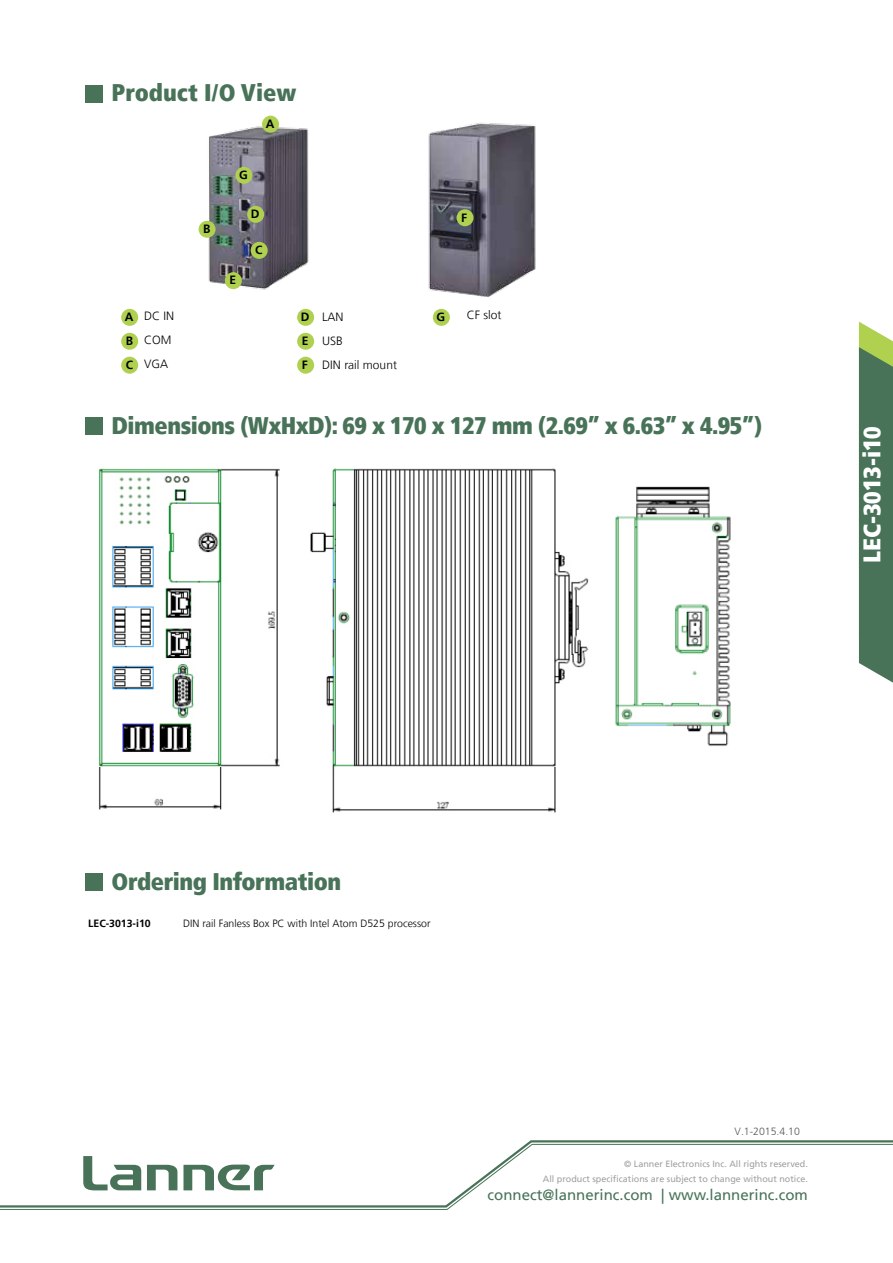
<style>
.page{position:relative;width:893px;height:1263px;background:#fff}
.page>*{position:absolute;margin:0;border:0;box-sizing:border-box;transform-origin:0 0}
.t1{font:900 condensed 24px "Frutiger LT";letter-spacing:-.02em;color:#487358}
.t2{font:900 condensed 24px "Frutiger LT";color:#487358}
.t3{font:900 condensed 24px "Frutiger LT";color:#fff}
.t4{font:15px "Frutiger LT";color:#487358}
.t5{font:300 12px/24.3px "Frutiger LT";color:#000}
.t6{font:700 12px/23.9px "Frutiger LT";color:#000;text-align:justify}
.t7{font:300 10.5px "Frutiger LT";color:#000}
.t8{font:300 10.5px "Frutiger LT";color:#595757}
.t9{font:700 10.5px "Frutiger LT";color:#000}
.t10{font:9px/15px "Frutiger LT";color:#9fa0a0;text-align:right}
</style>
<div class="page">
<svg style="left:527px;top:1140px;width:366px;height:3px"></svg>
<svg style="left:0;top:1143px;width:893px;height:67px"></svg>
<svg style="left:859px;top:322px;width:34px;height:361px;background:#598160"></svg>
<div style="left:85px;top:85px;width:17px;height:17px;background:#487358"></div>
<div style="left:85px;top:418px;width:17px;height:17px;background:#487358"></div>
<div style="left:85px;top:873px;width:17px;height:17px;background:#487358"></div>
<div style="left:121px;top:309px;width:17px;height:17px;background:#afd14f;border-radius:50%"></div>
<div style="left:121px;top:333px;width:17px;height:17px;background:#afd14f;border-radius:50%"></div>
<div style="left:121px;top:357px;width:17px;height:17px;background:#afd14f;border-radius:50%"></div>
<div style="left:297px;top:309px;width:17px;height:17px;background:#afd14f;border-radius:50%"></div>
<div style="left:297px;top:333px;width:17px;height:17px;background:#afd14f;border-radius:50%"></div>
<div style="left:297px;top:357px;width:17px;height:17px;background:#afd14f;border-radius:50%"></div>
<img style="left:428px;top:122px;width:108px;height:201px">
<div style="left:456px;top:209px;width:17px;height:17px;background:#afd14f;border-radius:50%"></div>
<img style="left:198px;top:115px;width:116px;height:199px">
<div style="left:262px;top:116px;width:17px;height:17px;background:#afd14f;border-radius:50%"></div>
<div style="left:199px;top:221px;width:17px;height:17px;background:#afd14f;border-radius:50%"></div>
<div style="left:251px;top:242px;width:17px;height:17px;background:#afd14f;border-radius:50%"></div>
<div style="left:247px;top:206px;width:17px;height:17px;background:#afd14f;border-radius:50%"></div>
<div style="left:225px;top:272px;width:17px;height:17px;background:#afd14f;border-radius:50%"></div>
<div style="left:235px;top:167px;width:17px;height:17px;background:#afd14f;border-radius:50%"></div>
<div style="left:433px;top:309px;width:17px;height:17px;background:#afd14f;border-radius:50%"></div>
<img style="left:98px;top:468px;width:491px;height:345px">
<img style="left:615px;top:486px;width:116px;height:260px">
<h1 class="t2" style="left:112px;top:78px;width:186px">Product I/O View</h1>
<h3 class="t6" style="left:239px;top:163px;width:10px">G</h3>
<h3 class="t6" style="left:266px;top:112px;width:10px">A</h3>
<h3 class="t6" style="left:203px;top:217px;width:9px">B</h3>
<h3 class="t6" style="left:229px;top:268px;width:8px">E</h3>
<h3 class="t6" style="left:251px;top:202px;width:10px">D</h3>
<h3 class="t6" style="left:255px;top:238px;width:9px">C</h3>
<h3 class="t6" style="left:125px;top:305px;width:10px">A B C</h3>
<h3 class="t5" style="left:144px;top:304px;width:32px">DC IN<br>COM<br>VGA</h3>
<h3 class="t6" style="left:301px;top:305px;width:10px">D E F</h3>
<h3 class="t5" style="left:322px;top:304px;width:76px">LAN<br>USB<br>DIN rail mount</h3>
<h3 class="t6" style="left:461px;top:205px;width:7px">F</h3>
<h3 class="t6" style="left:437px;top:305px;width:10px">G</h3>
<h3 class="t5" style="left:467px;top:303px;width:36px">CF slot</h3>
<h1 class="t1" style="left:112px;top:411px;width:652px">Dimensions (WxHxD): 69 x 170 x 127 mm (2.69” x 6.63” x 4.95”)</h1>
<h1 class="t3" style="left:858px;top:563px;width:139px;rotate:-90deg">LEC-3013-i10</h1>
<h1 class="t1" style="left:112px;top:867px;width:231px">Ordering Information</h1>
<p class="t9" style="left:88px;top:917px;width:64px">LEC-3013-i10</p>
<p class="t7" style="left:183px;top:917px;width:249px">DIN rail Fanless Box PC with Intel Atom D525 processor</p>
<p class="t8" style="left:735px;top:1125px;width:67px">V.1-2015.4.10</p>
<p class="t10" style="left:543px;top:1156px;width:267px">© Lanner Electronics Inc. All rights reserved.<br>All product specifications are subject to change without notice.</p>
<h2 class="t4" style="left:488px;top:1185px;width:322px">connect@lannerinc.com | www.lannerinc.com</h2>
</div>
